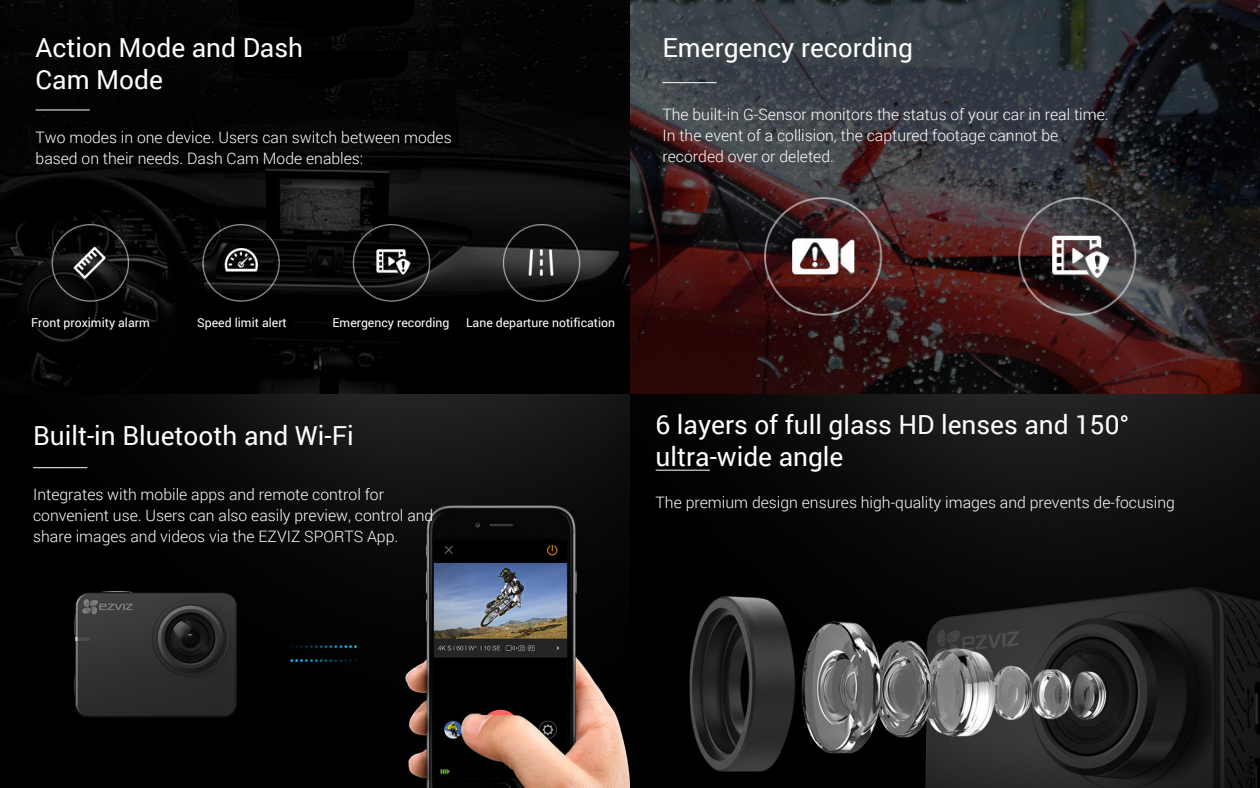
<style>
.page{position:relative;width:1260px;height:788px;background:#fff}
.page>*{position:absolute;margin:0;border:0;box-sizing:border-box;transform-origin:0 0}
.t1{font:26.25px/31.5px "Roboto";color:#fff}
.t2{font:300 15.75px/21px "Roboto";color:#fff}
.t3{font:12.25px "Roboto";color:#fff}
</style>
<div class="page">
<img style="left:630px;top:394px;width:630px;height:394px">
<hr style="left:940px;top:499px;width:31px;height:3px;background:#171717">
<img style="left:0;top:0;width:1260px;height:394px">
<img style="left:0;top:52px;width:630px;height:736px">
<hr style="left:36px;top:109px;width:54px;height:1px;background:#fff">
<hr style="left:663px;top:82px;width:54px;height:1px;background:#fff">
<hr style="left:33px;top:467px;width:54px;height:1px;background:#fff">
<hr style="left:656px;top:469px;width:54px;height:1px;background:#fff">
<hr style="left:928px;top:60px;width:46px;height:3px;background:#3d444a">
<hr style="left:314px;top:469px;width:27px;height:3px;background:#131313">
<h1 class="t1" style="left:36px;top:31px;width:269px">Action Mode and Dash<br>Cam Mode</h1>
<p class="t2" style="left:36px;top:126px;width:418px">Two modes in one device. Users can switch between modes based on their needs. Dash Cam Mode enables:</p>
<h1 class="t1" style="left:663px;top:31px;width:252px">Emergency recording</h1>
<p class="t2" style="left:663px;top:103px;width:448px">The built-in G-Sensor monitors the status of your car in real time.<br>In the event of a collision, the captured footage cannot be recorded over or deleted.</p>
<p class="t3" style="left:31px;top:314px;width:120px">Front proximity alarm</p>
<p class="t3" style="left:197px;top:314px;width:91px">Speed limit alert</p>
<p class="t3" style="left:332px;top:314px;width:118px">Emergency recording</p>
<p class="t3" style="left:466px;top:314px;width:151px">Lane departure notification</p>
<h1 class="t1" style="left:33px;top:419px;width:322px">Built-in Bluetooth and Wi-Fi</h1>
<p class="t2" style="left:33px;top:483px;width:402px">Integrates with mobile apps and remote control for convenient use. Users can also easily preview, control and share images and videos via the EZVIZ SPORTS App.</p>
<h1 class="t1" style="left:656px;top:408px;width:475px">6 layers of full glass HD lenses and 150° ultra-wide angle</h1>
<p class="t2" style="left:656px;top:491px;width:521px">The premium design ensures high-quality images and prevents de-focusing</p>
</div>
